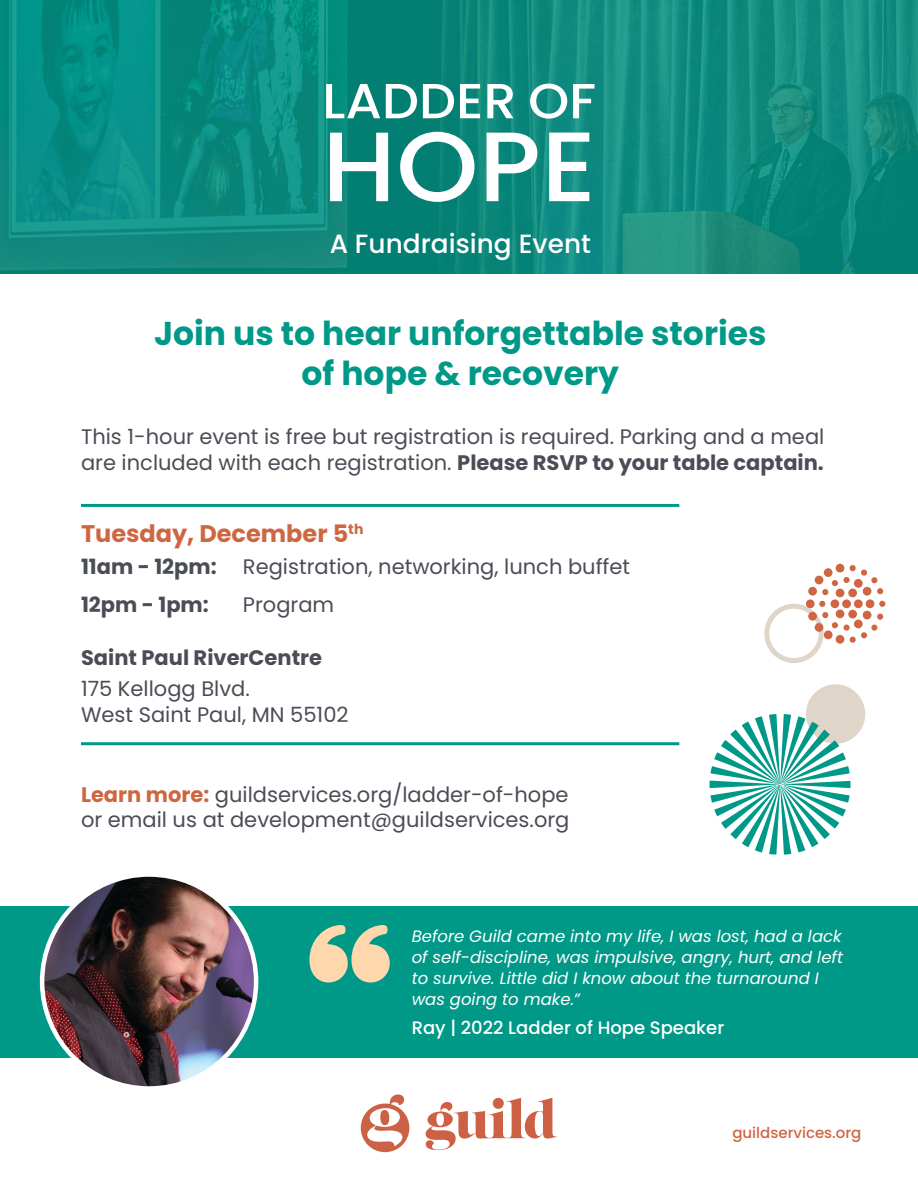
<style>
.page{position:relative;width:918px;height:1188px;background:#fff}
.page>*{position:absolute;margin:0;border:0;box-sizing:border-box;transform-origin:0 0}
.t1{font:700 33px "Poppins";color:#098}
.t2{font:500 26.4px "Poppins";color:#fff}
.t3{font:700 24px "Poppins";color:#cd6742}
.t4{font:21px/25.2px "Poppins";color:#4a4d56}
.t5{font:700 21px "Poppins";color:#4a4d56}
.t6{font:500 18px "Poppins";color:#fff}
.t7{font:italic 16.5px/21px "Poppins";color:#fff}
.Body_copy{font:500 15px "Poppins";color:#cf6543}
.s1{font-weight:700}
.s2{font-weight:700;color:#cd6742}
</style>
<div class="page">
<div style="left:0;top:906px;width:918px;height:151px;background:#098"></div>
<div style="left:806px;top:684px;width:59px;height:60px;background:#dfd5c9;border-radius:50%"></div>
<svg style="left:309px;top:925px;width:81px;height:58px"></svg>
<img style="left:42px;top:875px;width:214px;height:213px;border-radius:107px">
<div style="left:764px;top:604px;width:60px;height:59px;border:5px solid #dfd5c9;border-radius:50%"></div>
<img style="left:0;top:0;width:918px;height:273px">
<svg style="left:330px;top:132px;width:259px;height:70px"></svg>
<svg style="left:326px;top:84px;width:269px;height:35px"></svg>
<svg style="left:426px;top:1098px;width:131px;height:52px"></svg>
<svg style="left:361px;top:1094px;width:48px;height:58px"></svg>
<div style="left:380px;top:1110px;width:9px;height:15px;background:#cc6245;border-radius:50%"></div>
<div style="left:842px;top:599px;width:9px;height:9px;background:#cf6543;border-radius:50%"></div>
<svg style="left:879px;top:601px;width:6px;height:6px"></svg>
<svg style="left:822px;top:580px;width:16px;height:15px"></svg>
<svg style="left:819px;top:601px;width:19px;height:27px"></svg>
<svg style="left:844px;top:565px;width:39px;height:29px"></svg>
<svg style="left:844px;top:614px;width:39px;height:29px"></svg>
<div style="left:854px;top:579px;width:9px;height:9px;background:#cf6543;border-radius:50%"></div>
<div style="left:854px;top:620px;width:9px;height:8px;background:#cf6543;border-radius:50%"></div>
<div style="left:848px;top:589px;width:9px;height:8px;background:#cf6543;border-radius:50%"></div>
<div style="left:848px;top:610px;width:9px;height:9px;background:#cf6543;border-radius:50%"></div>
<div style="left:863px;top:611px;width:8px;height:8px;background:#cf6543;border-radius:50%"></div>
<div style="left:836px;top:610px;width:8px;height:8px;background:#cf6543;border-radius:50%"></div>
<div style="left:836px;top:589px;width:8px;height:8px;background:#cf6543;border-radius:50%"></div>
<div style="left:854px;top:599px;width:9px;height:9px;background:#cf6543;border-radius:50%"></div>
<div style="left:866px;top:599px;width:8px;height:9px;background:#cf6543;border-radius:50%"></div>
<div style="left:831px;top:599px;width:8px;height:9px;background:#cf6543;border-radius:50%"></div>
<div style="left:806px;top:599px;width:9px;height:9px;background:#cf6543;border-radius:50%"></div>
<div style="left:808px;top:587px;width:9px;height:9px;background:#cf6543;border-radius:50%"></div>
<div style="left:815px;top:576px;width:8px;height:8px;background:#cf6543;border-radius:50%"></div>
<div style="left:824px;top:568px;width:9px;height:9px;background:#cf6543;border-radius:50%"></div>
<div style="left:836px;top:564px;width:8px;height:9px;background:#cf6543;border-radius:50%"></div>
<div style="left:808px;top:612px;width:9px;height:9px;background:#cf6543;border-radius:50%"></div>
<div style="left:815px;top:623px;width:8px;height:9px;background:#cf6543;border-radius:50%"></div>
<div style="left:824px;top:630px;width:9px;height:9px;background:#cf6543;border-radius:50%"></div>
<div style="left:836px;top:635px;width:8px;height:9px;background:#cf6543;border-radius:50%"></div>
<svg style="left:710px;top:714px;width:140px;height:141px"></svg>
<hr style="left:81px;top:504px;width:598px;height:3px;background:#098">
<hr style="left:81px;top:742px;width:598px;height:3px;background:#098">
<p class="t2" style="left:330px;top:229px;width:263px">A Fundraising Event</p>
<p class="t1" style="left:154px;top:314px;width:614px">Join us to hear unforgettable stories</p>
<p class="t1" style="left:302px;top:354px;width:319px">of hope &amp; recovery</p>
<p class="t4" style="left:81px;top:425px;width:745px">This 1-hour event is free but registration is required. Parking and a meal are included with each registration. <span class="s1">Please RSVP to your table captain.</span></p>
<p class="t3" style="left:81px;top:519px;width:284px">Tuesday, December 5<sup>th</sup></p>
<p class="t5" style="left:81px;top:554px;width:137px">11am - 12pm:</p>
<p class="t4" style="left:243px;top:554px;width:389px">Registration, networking, lunch buffet</p>
<p class="t5" style="left:81px;top:593px;width:129px">12pm - 1pm:</p>
<p class="t4" style="left:243px;top:592px;width:93px">Program</p>
<p class="t5" style="left:81px;top:645px;width:243px">Saint Paul RiverCentre</p>
<p class="t4" style="left:81px;top:677px;width:269px">175 Kellogg Blvd.<br>West Saint Paul, MN 55102</p>
<p class="t4" style="left:81px;top:782px;width:490px"><span class="s2">Learn more:</span> guildservices.org/ladder-of-hope or email us at development@guildservices.org</p>
<p class="t7" style="left:412px;top:926px;width:433px">Before Guild came into my life, I was lost, had a lack of self-discipline, was impulsive, angry, hurt, and left to survive. Little did I know about the turnaround I was going to make.”</p>
<p class="t6" style="left:412px;top:1017px;width:314px">Ray | 2022 Ladder of Hope Speaker</p>
<p class="Body_copy" style="left:732px;top:1124px;width:130px">guildservices.org</p>
</div>
